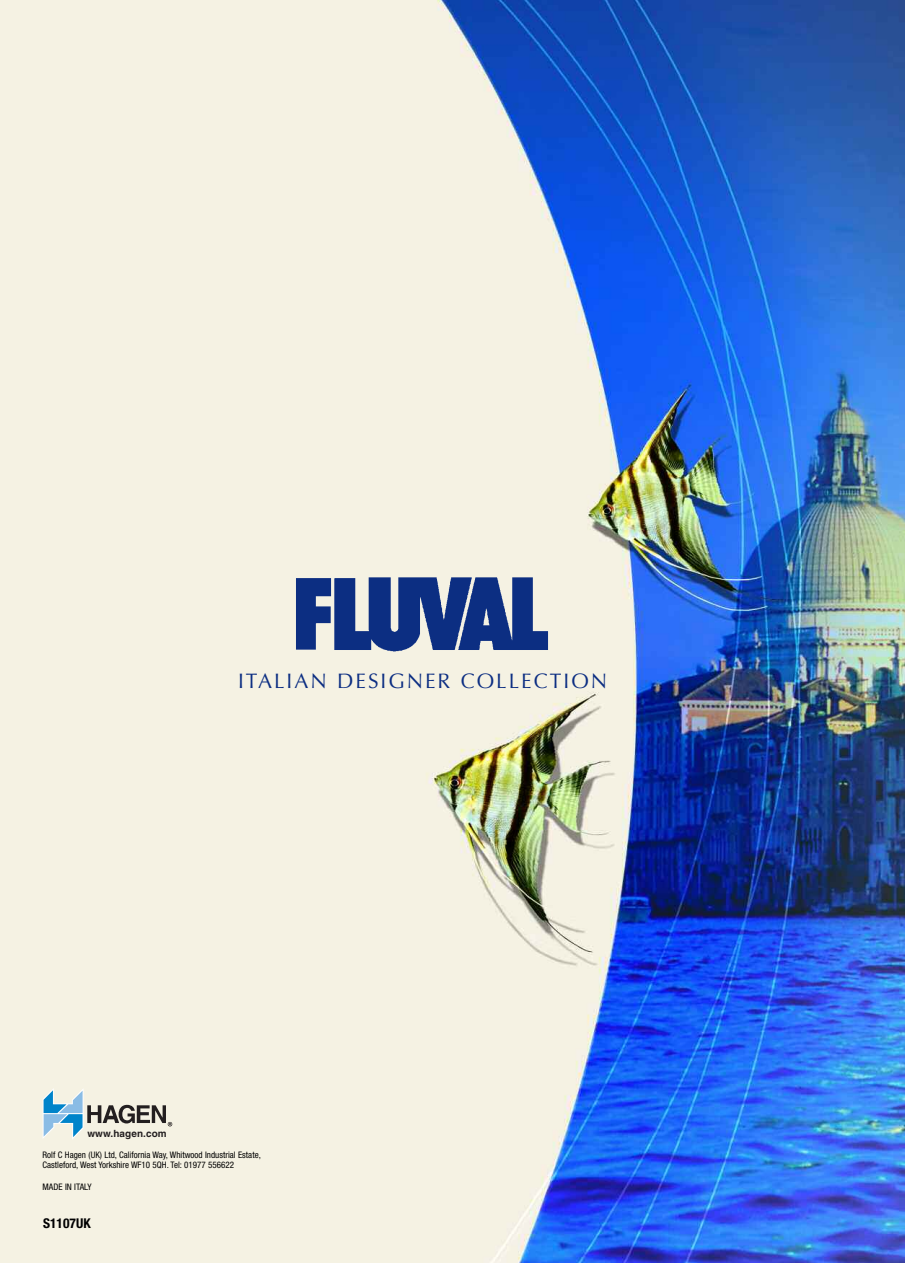
<style>
.page{position:relative;width:905px;height:1263px;background:#fff}
.page>*{position:absolute;margin:0;border:0;box-sizing:border-box;transform-origin:0 0}
.t1{font:21px "Optima";letter-spacing:.095em;color:#0c2e82}
.t2{font:700 condensed 13.5px "Helvetica Neue";color:#000}
.t3{font:700 9.9px "Helvetica";color:#231f20}
.t4{font:condensed 9px/10.8px "Helvetica Neue";color:#000}
</style>
<div class="page">
<img style="left:0;top:0;width:904px;height:1262px">
<svg style="left:43px;top:1087px;width:129px;height:52px;background:#c2cdcb"></svg>
<img style="left:292px;top:573px;width:263px;height:84px">
<h1 class="t1" style="left:238px;top:668px;width:370px">ITALIAN DESIGNER COLLECTION</h1>
<p class="t3" style="left:87px;top:1129px;width:81px">www.hagen.com</p>
<p class="t4" style="left:43px;top:1149px;width:220px">Rolf C Hagen (UK) Ltd, California Way, Whitwood Industrial Estate,<br>Castleford, West Yorkshire WF10 5QH. Tel: 01977 556622</p>
<p class="t4" style="left:43px;top:1181px;width:50px">MADE IN ITALY</p>
<h2 class="t2" style="left:43px;top:1217px;width:49px">S1107UK</h2>
</div>
